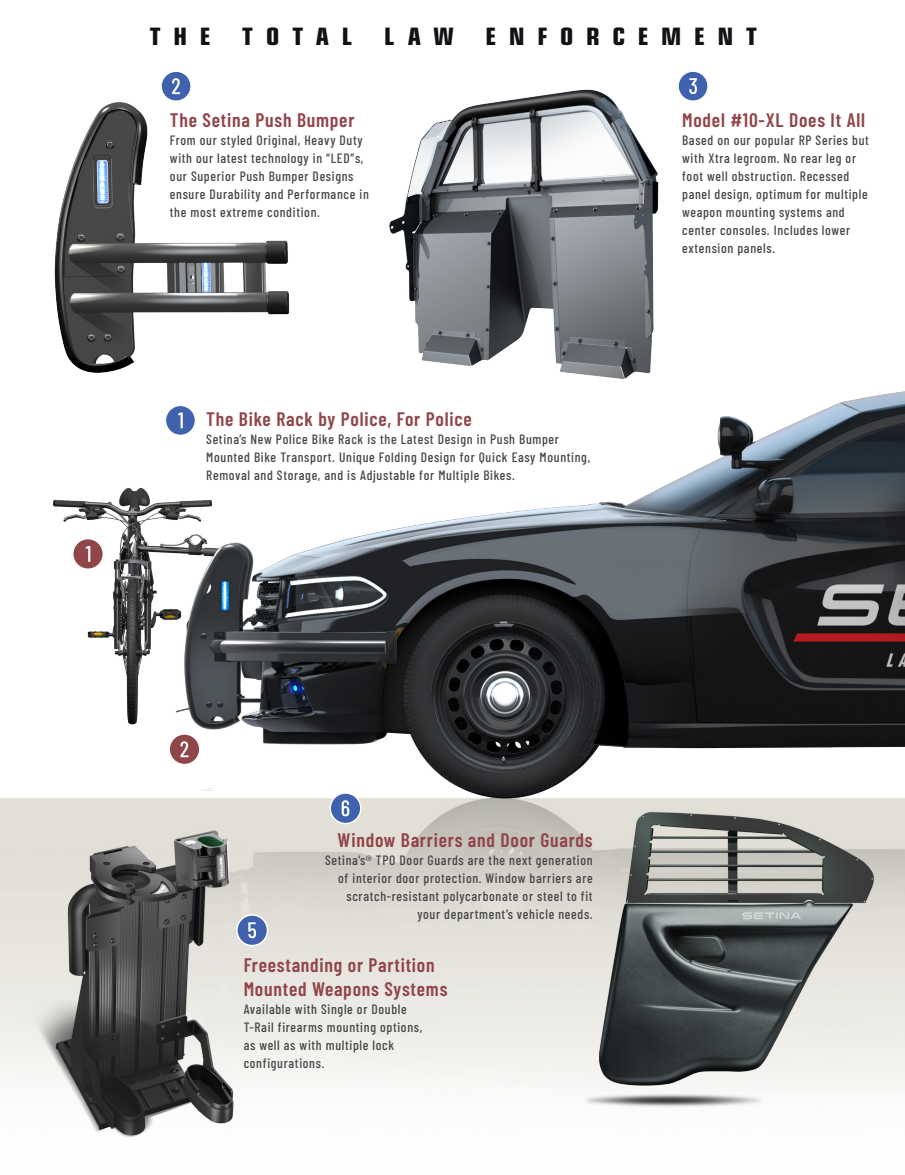
<style>
.page{position:relative;width:905px;height:1175px;background:#fff}
.page>*{position:absolute;margin:0;border:0;box-sizing:border-box;transform-origin:0 0}
.Main_Grey_Header{font:700 condensed 24px "Eurostile LT Std";letter-spacing:.495em;color:#101216;scale:1.06 1}
.Main_Grey_Header-2{font:600 19.5px "Barlow Condensed";letter-spacing:.04em;color:#904549}
.Main_Grey_Header-3{font:500 13.5px/18px "Barlow Condensed";letter-spacing:.05em;color:#474748}
</style>
<div class="page">
<img style="left:0;top:77px;width:904px;height:1060px">
<div style="left:166px;top:405px;width:29px;height:30px;background:#4062ae;border-radius:50%"></div>
<div style="left:165px;top:405px;width:30px;height:30px;border:1px solid #fff;border-radius:50%"></div>
<svg style="left:178px;top:412px;width:5px;height:16px"></svg>
<div style="left:161px;top:71px;width:30px;height:30px;background:#4062ae;border-radius:50%"></div>
<div style="left:161px;top:71px;width:30px;height:30px;border:1px solid #fff;border-radius:50%"></div>
<svg style="left:172px;top:78px;width:8px;height:16px"></svg>
<div style="left:330px;top:793px;width:31px;height:30px;background:#4062ae;border-radius:50%"></div>
<div style="left:329px;top:792px;width:32px;height:32px;border:2px solid #fff;border-radius:50%"></div>
<svg style="left:341px;top:800px;width:8px;height:16px"></svg>
<div style="left:237px;top:915px;width:30px;height:30px;background:#4062ae;border-radius:50%"></div>
<div style="left:236px;top:914px;width:32px;height:32px;border:2px solid #fff;border-radius:50%"></div>
<svg style="left:248px;top:922px;width:8px;height:16px"></svg>
<div style="left:169px;top:734px;width:31px;height:30px;background:#904549;border-radius:50%"></div>
<div style="left:168px;top:733px;width:32px;height:32px;border:2px solid #fff;border-radius:50%"></div>
<svg style="left:180px;top:741px;width:8px;height:16px"></svg>
<div style="left:73px;top:538px;width:30px;height:31px;background:#904549;border-radius:50%"></div>
<div style="left:72px;top:538px;width:32px;height:32px;border:2px solid #fff;border-radius:50%"></div>
<svg style="left:86px;top:546px;width:4px;height:16px"></svg>
<div style="left:678px;top:71px;width:29px;height:30px;background:#4062ae;border-radius:50%"></div>
<div style="left:678px;top:71px;width:30px;height:30px;border:1px solid #fff;border-radius:50%"></div>
<svg style="left:689px;top:78px;width:8px;height:16px"></svg>
<p class="Main_Grey_Header" style="left:150px;top:22px;width:59px">THE</p>
<p class="Main_Grey_Header" style="left:242px;top:22px;width:105px">TOTAL</p>
<p class="Main_Grey_Header" style="left:384px;top:22px;width:67px">LAW</p>
<p class="Main_Grey_Header" style="left:485px;top:22px;width:258px">ENFORCEMENT</p>
<p class="Main_Grey_Header-2" style="left:170px;top:106px;width:186px">The Setina Push Bumper</p>
<p class="Main_Grey_Header-3" style="left:170px;top:130px;width:194px">From our styled Original, Heavy Duty</p>
<p class="Main_Grey_Header-3" style="left:170px;top:148px;width:195px">with our latest technology in “LED”s,</p>
<p class="Main_Grey_Header-3" style="left:170px;top:166px;width:185px">our Superior Push Bumper Designs</p>
<p class="Main_Grey_Header-3" style="left:170px;top:184px;width:200px">ensure Durability and Performance in</p>
<p class="Main_Grey_Header-3" style="left:170px;top:202px;width:151px">the most extreme condition.</p>
<p class="Main_Grey_Header-2" style="left:206px;top:405px;width:267px">The Bike Rack by Police, For Police</p>
<p class="Main_Grey_Header-3" style="left:206px;top:429px;width:354px">Setina’s New Police Bike Rack is the Latest Design in Push Bumper</p>
<p class="Main_Grey_Header-3" style="left:206px;top:447px;width:385px">Mounted Bike Transport. Unique Folding Design for Quick Easy Mounting,</p>
<p class="Main_Grey_Header-3" style="left:206px;top:465px;width:310px">Removal and Storage, and is Adjustable for Multiple Bikes.</p>
<p class="Main_Grey_Header-2" style="left:682px;top:106px;width:184px">Model #10-XL Does It All</p>
<p class="Main_Grey_Header-3" style="left:682px;top:130px;width:188px">Based on our popular RP Series but</p>
<p class="Main_Grey_Header-3" style="left:682px;top:148px;width:175px">with Xtra legroom. No rear leg or</p>
<p class="Main_Grey_Header-3" style="left:682px;top:166px;width:187px">foot well obstruction. Recessed panel design, optimum for multiple weapon mounting systems and center consoles. Includes lower extension panels.</p>
<p class="Main_Grey_Header-2" style="left:337px;top:826px;width:256px">Window Barriers and Door Guards</p>
<p class="Main_Grey_Header-3" style="left:325px;top:850px;width:269px">Setina’s® TPO Door Guards are the next generation</p>
<p class="Main_Grey_Header-3" style="left:338px;top:868px;width:256px">of interior door protection. Window barriers are</p>
<p class="Main_Grey_Header-3" style="left:346px;top:886px;width:248px">scratch-resistant polycarbonate or steel to fit</p>
<p class="Main_Grey_Header-3" style="left:417px;top:904px;width:177px">your department’s vehicle needs.</p>
<p class="Main_Grey_Header-2" style="left:244px;top:951px;width:192px">Freestanding or Partition</p>
<p class="Main_Grey_Header-2" style="left:244px;top:974px;width:205px">Mounted Weapons Systems</p>
<p class="Main_Grey_Header-3" style="left:244px;top:998px;width:165px">Available with Single or Double</p>
<p class="Main_Grey_Header-3" style="left:244px;top:1016px;width:180px">T-Rail firearms mounting options,</p>
<p class="Main_Grey_Header-3" style="left:244px;top:1034px;width:152px">as well as with multiple lock</p>
<p class="Main_Grey_Header-3" style="left:244px;top:1052px;width:82px">configurations.</p>
</div>
